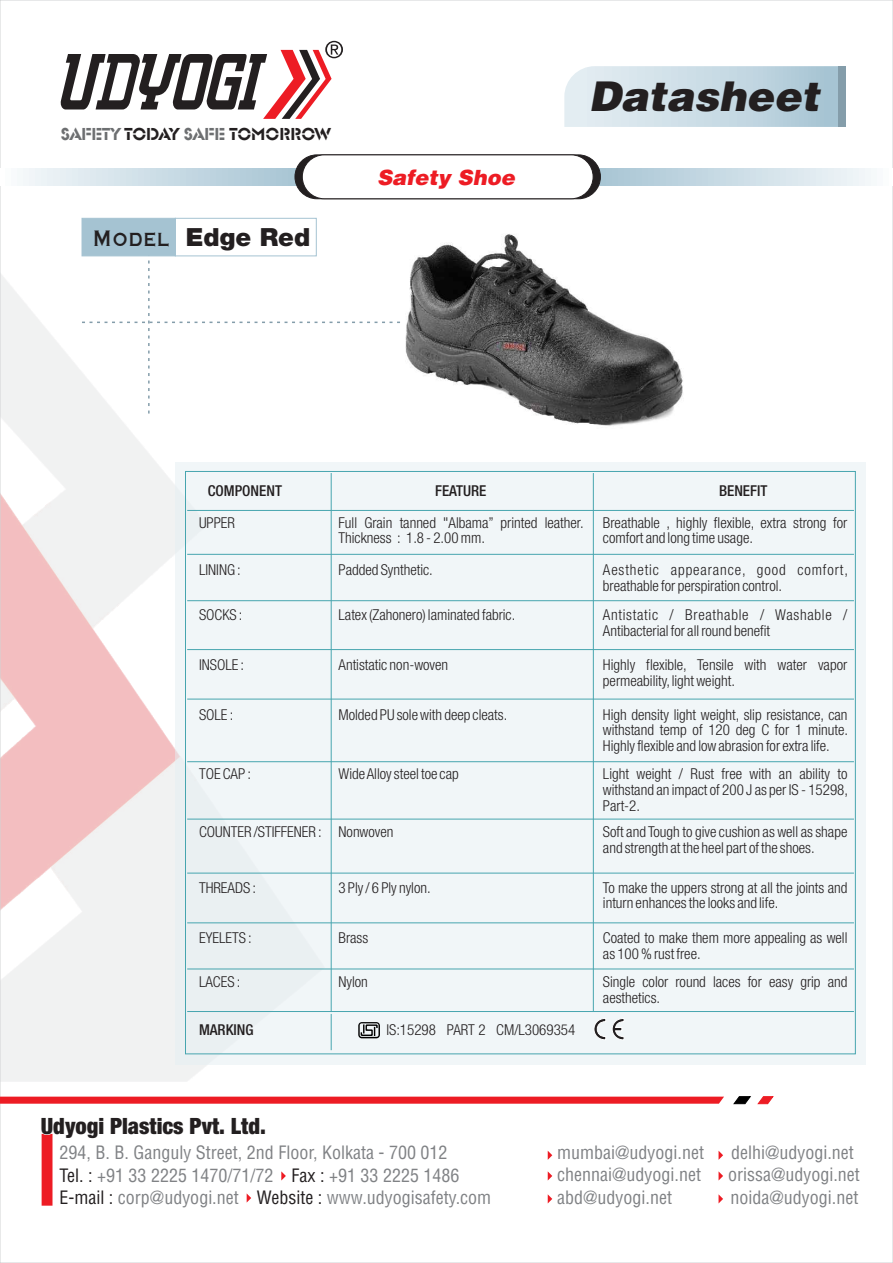
<style>
.page{position:relative;width:893px;height:1263px;background:#fff}
.page>*{position:absolute;margin:0;border:0;box-sizing:border-box;transform-origin:0 0}
.t1{font:italic 900 41.1px "Helv";color:#231f20}
.t2{font:900 25.05px "Helvetica Neue";color:#231f20}
.t3{font:900 condensed 22.5px "Helvetica Neue";color:#231f20}
.t4{font:italic 900 21px "Helv";color:#ed1c24}
.t5{font:condensed 18px/22.4px "Helvetica";color:#808285}
.t6{font:18px "Glaser Ste D";color:#231f20}
.t7{font:300 condensed 15px/15.8px "Helvetica Neue";color:#231f20}
.t8{font:500 condensed 15px "Helvetica Neue";color:#231f20}
.s1{color:#6d6f71}
.s2{font-family:"Graverplate";font-weight:700}
.s3{color:#231f20}
</style>
<div class="page">
<img style="left:2px;top:276px;width:322px;height:805px">
<div style="left:175px;top:463px;width:690px;height:602px;background:#f1f6f8"></div>
<svg style="left:42px;top:1134px;width:11px;height:72px"></svg>
<svg style="left:247px;top:1194px;width:4px;height:8px"></svg>
<svg style="left:281px;top:1171px;width:5px;height:9px"></svg>
<svg style="left:733px;top:1096px;width:41px;height:8px"></svg>
<svg style="left:0;top:1096px;width:724px;height:8px;background:#ef373e"></svg>
<svg style="left:60px;top:41px;width:283px;height:78px"></svg>
<svg style="left:564px;top:66px;width:274px;height:61px;background:#c9dbe5"></svg>
<div style="left:838px;top:66px;width:8px;height:61px;background:#849daa"></div>
<div style="left:586px;top:168px;width:307px;height:17px;background:linear-gradient(to right,#a3c1d1,#f9fbfd)"></div>
<div style="left:0;top:168px;width:307px;height:17px;background:linear-gradient(to right,#f9fcfd,#a2c1d1)"></div>
<div style="left:295px;top:154px;width:306px;height:45px;background:#231f20;border:1px solid #231f20;border-radius:22px"></div>
<div style="left:302px;top:154px;width:291px;height:45px;background:#fff;border:1px solid #231f20;border-radius:22px"></div>
<svg style="left:358px;top:1022px;width:22px;height:16px"></svg>
<svg style="left:548px;top:1171px;width:4px;height:9px"></svg>
<svg style="left:548px;top:1151px;width:4px;height:9px"></svg>
<svg style="left:548px;top:1194px;width:4px;height:9px"></svg>
<svg style="left:718px;top:1171px;width:5px;height:9px"></svg>
<svg style="left:718px;top:1194px;width:5px;height:9px"></svg>
<svg style="left:718px;top:1151px;width:5px;height:9px"></svg>
<hr style="left:187px;top:554px;width:667px;height:1px;background:#47a5af">
<hr style="left:187px;top:510px;width:667px;height:1px;background:#47a5af">
<hr style="left:187px;top:600px;width:667px;height:1px;background:#47a5af">
<hr style="left:187px;top:649px;width:667px;height:1px;background:#47a5af">
<hr style="left:187px;top:699px;width:667px;height:1px;background:#47a5af">
<hr style="left:187px;top:761px;width:667px;height:1px;background:#47a5af">
<hr style="left:187px;top:819px;width:667px;height:1px;background:#47a5af">
<hr style="left:187px;top:873px;width:667px;height:1px;background:#47a5af">
<hr style="left:187px;top:922px;width:667px;height:1px;background:#47a5af">
<hr style="left:187px;top:968px;width:667px;height:1px;background:#47a5af">
<hr style="left:187px;top:1011px;width:667px;height:1px;background:#47a5af">
<hr style="left:331px;top:473px;width:1px;height:539px;background:#47a5af">
<hr style="left:331px;top:1014px;width:1px;height:36px;background:#47a5af">
<hr style="left:593px;top:473px;width:1px;height:538px;background:#47a5af">
<svg style="left:594px;top:1018px;width:30px;height:22px"></svg>
<img style="left:405px;top:234px;width:278px;height:192px">
<svg style="left:81px;top:218px;width:319px;height:198px"></svg>
<p class="t6" style="left:61px;top:123px;width:271px"><span class="s1">SAFETY</span> TODAY <span class="s1">SAFE</span> TOMORROW</p>
<h2 class="t2" style="left:93px;top:227px;width:219px"><span class="s2">Model</span> Edge Red</h2>
<h3 class="t4" style="left:377px;top:169px;width:139px">Safety Shoe</h3>
<h1 class="t1" style="left:589px;top:79px;width:232px">Datasheet</h1>
<p class="t8" style="left:208px;top:485px;width:76px">COMPONENT</p>
<p class="t8" style="left:435px;top:485px;width:53px">FEATURE</p>
<p class="t8" style="left:719px;top:485px;width:50px">BENEFIT</p>
<p class="t7" style="left:199px;top:515px;width:38px">UPPER</p>
<p class="t7" style="left:199px;top:563px;width:43px">LINING :</p>
<p class="t7" style="left:199px;top:608px;width:45px">SOCKS :</p>
<p class="t7" style="left:199px;top:658px;width:47px">INSOLE :</p>
<p class="t7" style="left:199px;top:707px;width:36px">SOLE :</p>
<p class="t7" style="left:339px;top:515px;width:247px">Full Grain tanned "Albama” printed leather.<br>Thickness : 1.8 - 2.00 mm.</p>
<p class="t7" style="left:339px;top:563px;width:96px">Padded Synthetic.</p>
<p class="t7" style="left:339px;top:608px;width:178px">Latex (Zahonero) laminated fabric.</p>
<p class="t7" style="left:339px;top:658px;width:111px">Antistatic non-woven</p>
<p class="t7" style="left:339px;top:707px;width:170px">Molded PU sole with deep cleats.</p>
<p class="t7" style="left:199px;top:767px;width:54px">TOE CAP :</p>
<p class="t7" style="left:339px;top:767px;width:122px">Wide Alloy steel toe cap</p>
<p class="t7" style="left:199px;top:825px;width:124px">COUNTER /STIFFENER :</p>
<p class="t7" style="left:339px;top:825px;width:56px">Nonwoven</p>
<p class="t7" style="left:199px;top:880px;width:59px">THREADS :</p>
<p class="t7" style="left:199px;top:931px;width:54px">EYELETS :</p>
<p class="t7" style="left:199px;top:975px;width:43px">LACES :</p>
<p class="t8" style="left:199px;top:1024px;width:56px">MARKING</p>
<p class="t7" style="left:339px;top:880px;width:94px">3 Ply / 6 Ply nylon.</p>
<p class="t7" style="left:339px;top:931px;width:31px">Brass</p>
<p class="t7" style="left:339px;top:975px;width:31px">Nylon</p>
<p class="t7" style="left:386px;top:1023px;width:51px">IS:15298</p>
<p class="t7" style="left:447px;top:1023px;width:130px">PART 2 CM/L3069354</p>
<p class="t7" style="left:603px;top:515px;width:246px">Breathable , highly flexible, extra strong for comfort and long time usage.</p>
<p class="t7" style="left:603px;top:563px;width:247px">Aesthetic appearance, good comfort, breathable for perspiration control.</p>
<p class="t7" style="left:603px;top:608px;width:246px">Antistatic / Breathable / Washable /<br>Antibacterial for all round benefit</p>
<p class="t7" style="left:603px;top:658px;width:246px">Highly flexible, Tensile with water vapor permeability,light weight.</p>
<p class="t7" style="left:603px;top:707px;width:247px;text-align:justify">High density light weight, slip resistance, can withstand temp of 120 deg C for 1 minute.<br>Highly flexible and low abrasion for extra life.</p>
<p class="t7" style="left:603px;top:767px;width:247px;text-align:justify">Light weight / Rust free with an ability to withstand an impact of 200 J as per IS - 15298, Part-2.</p>
<p class="t7" style="left:603px;top:825px;width:246px">Soft and Tough to give cushion as well as shape and strength at the heel part of the shoes.</p>
<p class="t7" style="left:603px;top:880px;width:246px">To make the uppers strong at all the joints and inturn enhances the looks and life.</p>
<p class="t7" style="left:603px;top:931px;width:246px">Coated to make them more appealing as well as 100 % rust free.</p>
<p class="t7" style="left:603px;top:975px;width:246px">Single color round laces for easy grip and aesthetics.</p>
<h3 class="t3" style="left:41px;top:1116px;width:227px">Udyogi Plastics Pvt. Ltd.</h3>
<p class="t5" style="left:59px;top:1144px;width:390px">294, B. B. Ganguly Street, 2nd Floor, Kolkata - 700 012<br><span class="s3">Tel. :</span> +91 33 2225 1470/71/72</p>
<p class="t5" style="left:292px;top:1166px;width:169px"><span class="s3">Fax :</span> +91 33 2225 1486</p>
<p class="t5" style="left:59px;top:1188px;width:181px"><span class="s3">E-mail :</span> corp@udyogi.net</p>
<p class="t5" style="left:257px;top:1188px;width:236px"><span class="s3">Website :</span> www.udyogisafety.com</p>
<p class="t5" style="left:557px;top:1143px;width:148px">mumbai@udyogi.net</p>
<p class="t5" style="left:731px;top:1143px;width:124px">delhi@udyogi.net</p>
<p class="t5" style="left:557px;top:1166px;width:145px">chennai@udyogi.net</p>
<p class="t5" style="left:728px;top:1166px;width:133px">orissa@udyogi.net</p>
<p class="t5" style="left:557px;top:1188px;width:116px">abd@udyogi.net</p>
<p class="t5" style="left:731px;top:1188px;width:129px">noida@udyogi.net</p>
</div>
